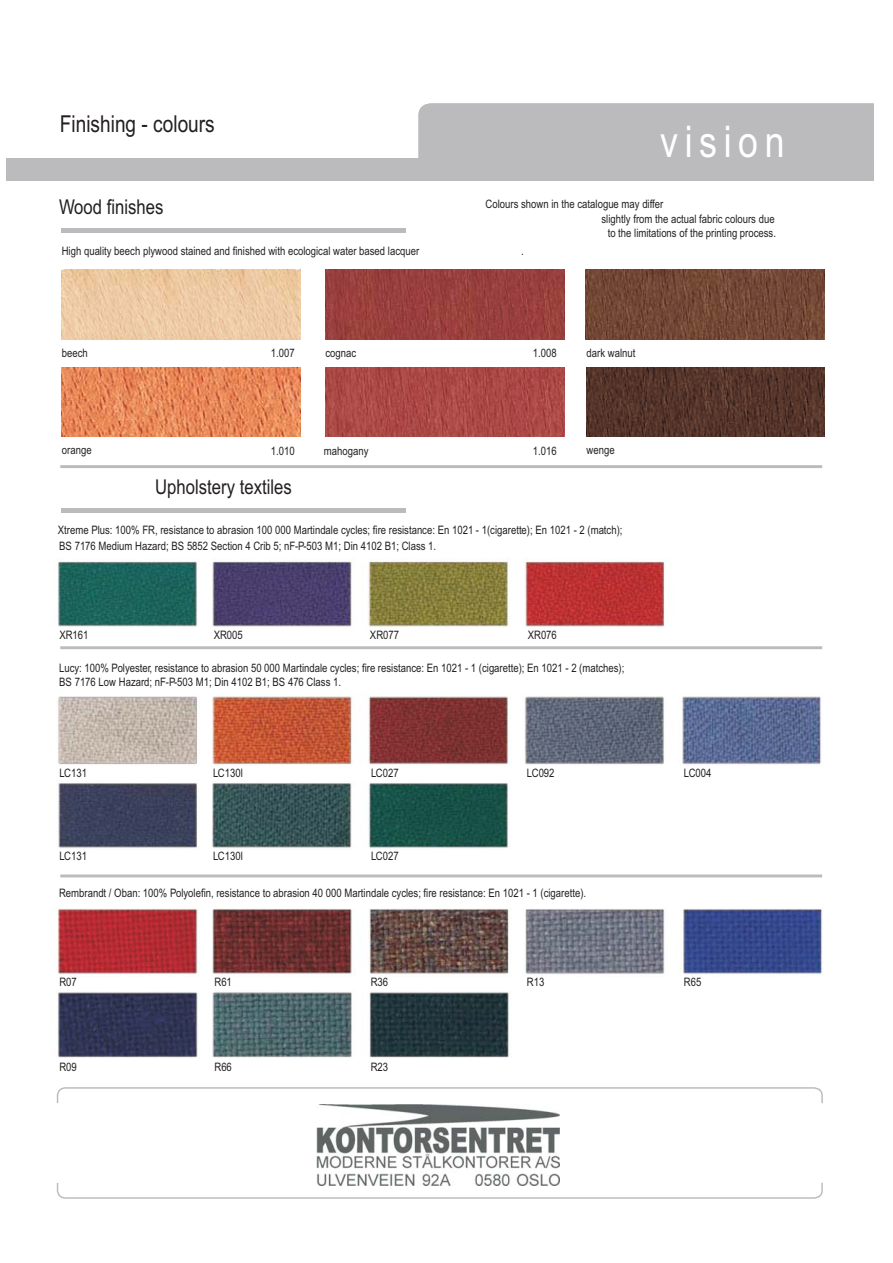
<style>
.page{position:relative;width:893px;height:1263px;background:#fff}
.page>*{position:absolute;margin:0;border:0;box-sizing:border-box;transform-origin:0 0}
.t1{font:43.65px "Arial Narrow";letter-spacing:.15em;color:#fff}
.t2{font:23.25px "Arial Narrow";color:#231f20}
.t3{font:20.4px "Arial Narrow";color:#231f20}
.t4{font:11.7px/15.5px "Arial Narrow";color:#231f20}
</style>
<div class="page">
<div style="left:416px;top:103px;width:457px;height:56px;background:#bbbbbe"></div>
<div style="left:7px;top:159px;width:866px;height:22px;background:#bbbbbe"></div>
<div style="left:7px;top:158px;width:12px;height:22px;background:#bbbbbe"></div>
<img style="left:58px;top:560px;width:607px;height:67px">
<img style="left:58px;top:696px;width:763px;height:69px">
<img style="left:58px;top:782px;width:451px;height:66px">
<hr style="left:60px;top:646px;width:762px;height:3px;background:#bbbbbe">
<hr style="left:60px;top:465px;width:762px;height:3px;background:#bbbbbe">
<hr style="left:60px;top:875px;width:762px;height:2px;background:#bbbbbe">
<div style="left:61px;top:228px;width:344px;height:5px;background:#bbbbbe"></div>
<hr style="left:61px;top:509px;width:344px;height:4px;background:#bbbbbe">
<img style="left:62px;top:269px;width:238px;height:71px">
<img style="left:325px;top:269px;width:239px;height:71px">
<img style="left:62px;top:367px;width:238px;height:70px">
<img style="left:325px;top:367px;width:239px;height:70px">
<img style="left:585px;top:269px;width:239px;height:71px">
<img style="left:587px;top:367px;width:237px;height:70px">
<img style="left:57px;top:908px;width:766px;height:66px">
<img style="left:58px;top:992px;width:451px;height:66px">
<svg style="left:56px;top:1087px;width:767px;height:18px"></svg>
<svg style="left:56px;top:1181px;width:767px;height:18px"></svg>
<img style="left:316px;top:1105px;width:243px;height:80px">
<h2 class="t2" style="left:60px;top:116px;width:156px">Finishing - colours</h2>
<h3 class="t3" style="left:59px;top:199px;width:106px">Wood finishes</h3>
<h1 class="t1" style="left:660px;top:126px;width:126px">vision</h1>
<p class="t4" style="left:485px;top:198px;width:179px">Colours shown in the catalogue may differ</p>
<p class="t4" style="left:601px;top:212px;width:175px">slightly from the actual fabric colours due</p>
<p class="t4" style="left:607px;top:227px;width:170px">to the limitations of the printing process.</p>
<p class="t4" style="left:62px;top:244px;width:359px">High quality beech plywood stained and finished with ecological water based lacquer</p>
<p class="t4" style="left:521px;top:244px;width:4px">.</p>
<p class="t4" style="left:62px;top:347px;width:28px">beech</p>
<p class="t4" style="left:271px;top:347px;width:25px">1.007</p>
<p class="t4" style="left:533px;top:347px;width:25px">1.008</p>
<p class="t4" style="left:325px;top:346px;width:32px">cognac</p>
<p class="t4" style="left:586px;top:347px;width:50px">dark walnut</p>
<p class="t4" style="left:62px;top:444px;width:31px">orange</p>
<p class="t4" style="left:324px;top:444px;width:46px">mahogany</p>
<p class="t4" style="left:533px;top:444px;width:25px">1.016</p>
<p class="t4" style="left:271px;top:444px;width:25px">1.010</p>
<p class="t4" style="left:586px;top:444px;width:30px">wenge</p>
<h3 class="t3" style="left:155px;top:480px;width:138px">Upholstery textiles</h3>
<p class="t4" style="left:58px;top:524px;width:566px">Xtreme Plus: 100% FR, resistance to abrasion 100 000 Martindale cycles; fire resistance: En 1021 - 1(cigarette); En 1021 - 2 (match);<br>BS 7176 Medium Hazard; BS 5852 Section 4 Crib 5; nF-P-503 M1; Din 4102 B1; Class 1.</p>
<p class="t4" style="left:59px;top:628px;width:31px">XR161</p>
<p class="t4" style="left:214px;top:628px;width:31px">XR005</p>
<p class="t4" style="left:370px;top:628px;width:31px">XR077</p>
<p class="t4" style="left:527px;top:628px;width:31px">XR076</p>
<p class="t4" style="left:59px;top:662px;width:567px;line-height:14px">Lucy: 100% Polyester, resistance to abrasion 50 000 Martindale cycles; fire resistance: En 1021 - 1 (cigarette); En 1021 - 2 (matches);<br>BS 7176 Low Hazard; nF-P-503 M1; Din 4102 B1; BS 476 Class 1.</p>
<p class="t4" style="left:59px;top:767px;width:29px">LC131</p>
<p class="t4" style="left:59px;top:850px;width:29px">LC131</p>
<p class="t4" style="left:213px;top:767px;width:31px">LC130l</p>
<p class="t4" style="left:213px;top:850px;width:31px">LC130l</p>
<p class="t4" style="left:371px;top:767px;width:29px">LC027</p>
<p class="t4" style="left:371px;top:850px;width:29px">LC027</p>
<p class="t4" style="left:527px;top:767px;width:29px">LC092</p>
<p class="t4" style="left:683px;top:767px;width:29px">LC004</p>
<p class="t4" style="left:59px;top:886px;width:528px">Rembrandt / Oban: 100% Polyolefin, resistance to abrasion 40 000 Martindale cycles; fire resistance: En 1021 - 1 (cigarette).</p>
<p class="t4" style="left:59px;top:975px;width:19px">R07</p>
<p class="t4" style="left:59px;top:1060px;width:19px">R09</p>
<p class="t4" style="left:214px;top:975px;width:19px">R61</p>
<p class="t4" style="left:214px;top:1060px;width:19px">R66</p>
<p class="t4" style="left:370px;top:975px;width:19px">R36</p>
<p class="t4" style="left:370px;top:1060px;width:19px">R23</p>
<p class="t4" style="left:527px;top:975px;width:19px">R13</p>
<p class="t4" style="left:683px;top:975px;width:19px">R65</p>
</div>
